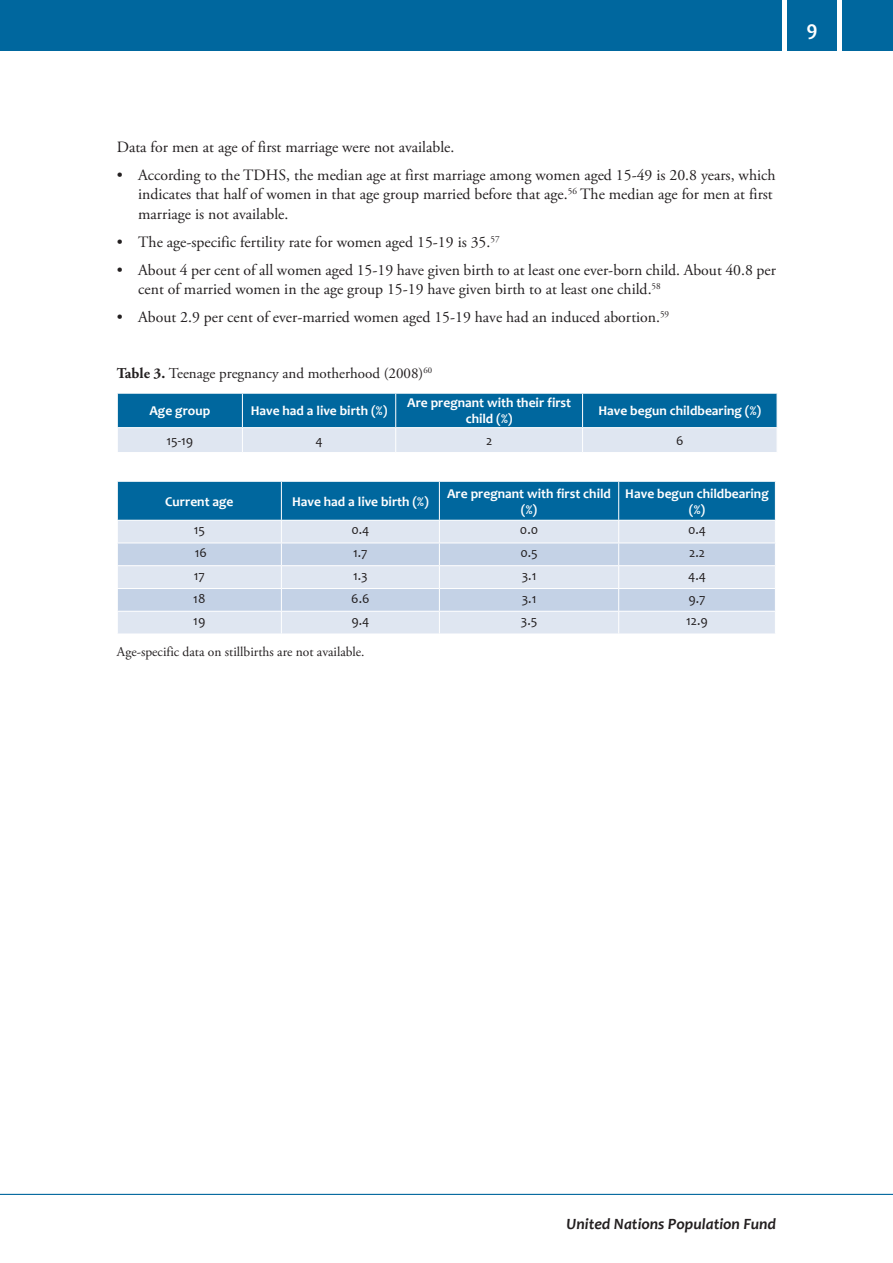
<style>
.page{position:relative;width:893px;height:1263px;background:#fff}
.page>*{position:absolute;margin:0;border:0;box-sizing:border-box;transform-origin:0 0}
.t1{font:700 21px "Candara";color:#fff}
.t2{font:15.75px/19.5px "Adobe Garamond Pro";color:#231f20}
.t3{font:italic 700 15.75px "Candara";color:#231f20}
.t4{font:15px "Adobe Garamond Pro";color:#231f20}
.t5{font:700 13.5px/16.2px "Candara";color:#fff;text-align:center}
.t6{font:13.5px "Candara";color:#231f20}
.t7{font:13.5px "Adobe Garamond Pro";color:#231f20}
.s1{font-weight:700}
</style>
<div class="page">
<div style="left:0;top:0;width:893px;height:51px;background:#00679e"></div>
<div style="left:782px;top:0;width:5px;height:60px;background:#fff"></div>
<hr style="left:838px;top:0;width:4px;height:60px;background:#fff">
<hr style="left:0;top:1194px;width:893px;height:1px;background:#00679e">
<svg style="left:117px;top:393px;width:660px;height:59px;background:#639fc3"></svg>
<svg style="left:117px;top:481px;width:659px;height:153px;background:#a2c2da"></svg>
<h1 class="t1" style="left:807px;top:15px;width:13px">9</h1>
<p class="t2" style="left:117px;top:138px;width:339px">Data for men at age of first marriage were not available.</p>
<p class="t2" style="left:138px;top:166px;width:639px;text-indent:-21px">• According to the TDHS, the median age at first marriage among women aged 15-49 is 20.8 years, which indicates that half of women in that age group married before that age.<sup>56</sup> The median age for men at first marriage is not available.</p>
<p class="t2" style="left:117px;top:233px;width:384px">• The age-specific fertility rate for women aged 15-19 is 35.<sup>57</sup></p>
<p class="t2" style="left:138px;top:261px;width:639px;text-indent:-21px">• About 4 per cent of all women aged 15-19 have given birth to at least one ever-born child. About 40.8 per cent of married women in the age group 15-19 have given birth to at least one child.<sup>58</sup></p>
<p class="t2" style="left:117px;top:308px;width:554px">• About 2.9 per cent of ever-married women aged 15-19 have had an induced abortion.<sup>59</sup></p>
<p class="t4" style="left:117px;top:365px;width:317px"><span class="s1">Table 3.</span> Teenage pregnancy and motherhood (2008)<sup>60</sup></p>
<p class="t5" style="left:149px;top:403px;width:62px">Age group</p>
<p class="t5" style="left:251px;top:403px;width:138px">Have had a live birth (%)</p>
<p class="t5" style="left:407px;top:395px;width:165px">Are pregnant with their first child (%)</p>
<p class="t5" style="left:598px;top:403px;width:164px">Have begun childbearing (%)</p>
<p class="t6" style="left:166px;top:432px;width:28px">15-19</p>
<p class="t6" style="left:315px;top:432px;width:9px">4</p>
<p class="t6" style="left:486px;top:432px;width:8px">2</p>
<p class="t6" style="left:676px;top:432px;width:9px">6</p>
<p class="t5" style="left:165px;top:493px;width:70px">Current age</p>
<p class="t5" style="left:292px;top:493px;width:138px">Have had a live birth (%)</p>
<p class="t5" style="left:447px;top:485px;width:165px">Are pregnant with first child (%)</p>
<p class="t5" style="left:625px;top:485px;width:145px">Have begun childbearing (%)</p>
<p class="t6" style="left:194px;top:521px;width:13px">15</p>
<p class="t6" style="left:351px;top:521px;width:20px">0.4</p>
<p class="t6" style="left:520px;top:521px;width:20px">0.0</p>
<p class="t6" style="left:688px;top:521px;width:20px">0.4</p>
<p class="t6" style="left:195px;top:544px;width:14px">16</p>
<p class="t6" style="left:353px;top:544px;width:16px">1.7</p>
<p class="t6" style="left:520px;top:544px;width:19px">0.5</p>
<p class="t6" style="left:689px;top:544px;width:17px">2.2</p>
<p class="t6" style="left:194px;top:567px;width:13px">17</p>
<p class="t6" style="left:353px;top:567px;width:16px">1.3</p>
<p class="t6" style="left:522px;top:567px;width:16px">3.1</p>
<p class="t6" style="left:688px;top:567px;width:19px">4.4</p>
<p class="t6" style="left:193px;top:590px;width:14px">18</p>
<p class="t6" style="left:351px;top:590px;width:20px">6.6</p>
<p class="t6" style="left:522px;top:590px;width:16px">3.1</p>
<p class="t6" style="left:688px;top:590px;width:19px">9.7</p>
<p class="t6" style="left:193px;top:612px;width:14px">19</p>
<p class="t6" style="left:351px;top:612px;width:19px">9.4</p>
<p class="t6" style="left:521px;top:612px;width:18px">3.5</p>
<p class="t6" style="left:686px;top:612px;width:23px">12.9</p>
<p class="t7" style="left:117px;top:644px;width:249px">Age-specific data on stillbirths are not available.</p>
<p class="t3" style="left:566px;top:1214px;width:211px">United Nations Population Fund</p>
</div>
